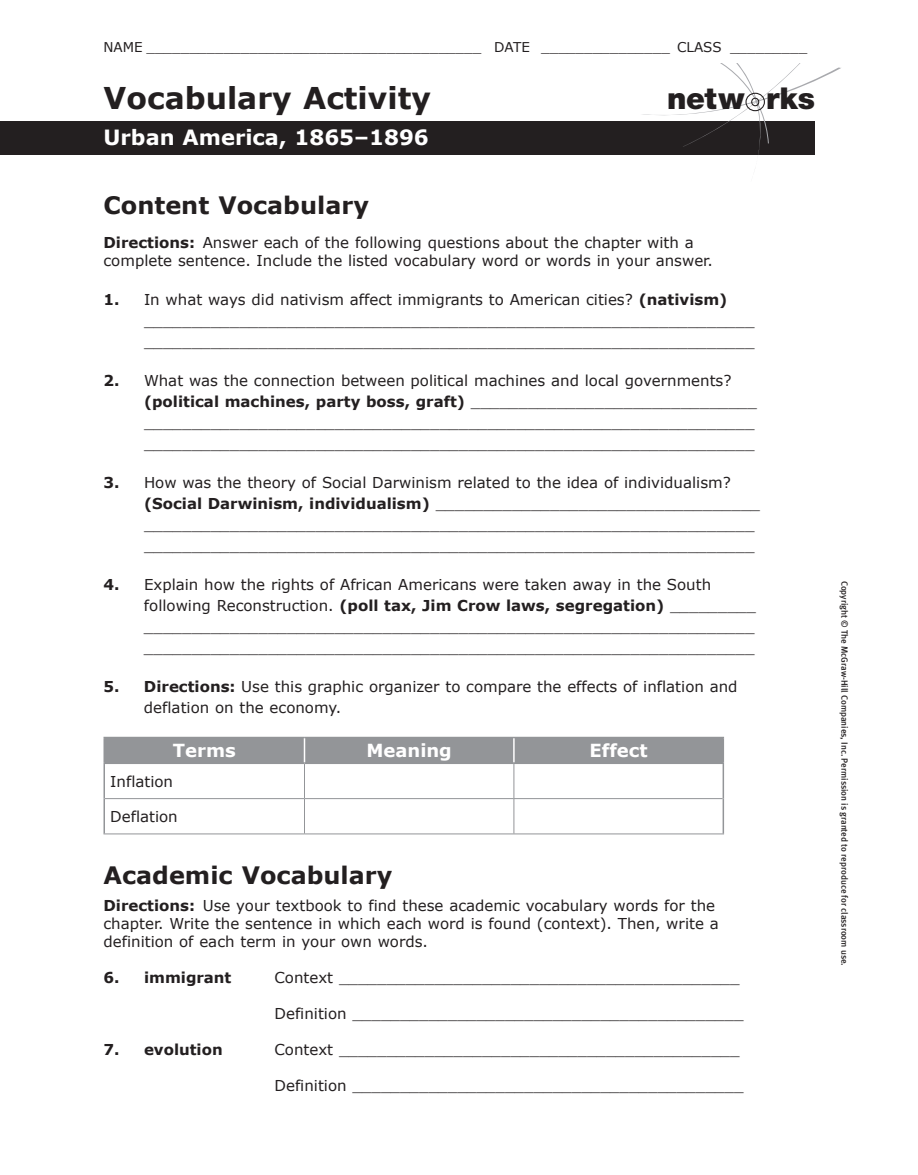
<style>
.page{position:relative;width:918px;height:1175px;background:#fff}
.page>*{position:absolute;margin:0;border:0;box-sizing:border-box;transform-origin:0 0}
.t1{font:900 30.15px "Helvetica Neue LT Std";color:#231f20}
.t2{font:700 30px "Verdana";color:#231f20}
.t3{font:700 24px "Verdana";color:#231f20}
.t4{font:700 21px "Verdana";color:#fff}
.t5{font:700 18px "Verdana";color:#fff}
.t6{font:15px/21px "Verdana";color:#231f20}
.t7{font:700 15px "Verdana";color:#231f20}
.t8{font:13.5px "Verdana";color:#231f20}
.t9{font:500 9px "Meta LF";letter-spacing:-.005em;color:#231f20}
.s1{font-weight:700}
</style>
<div class="page">
<div style="left:0;top:122px;width:814px;height:32px;background:#231f20"></div>
<svg style="left:640px;top:63px;width:201px;height:92px"></svg>
<svg style="left:105px;top:764px;width:618px;height:69px"></svg>
<hr style="left:104px;top:736px;width:200px;height:2px;background:#939598">
<hr style="left:304px;top:736px;width:210px;height:2px;background:#939598">
<hr style="left:514px;top:736px;width:210px;height:2px;background:#939598">
<hr style="left:104px;top:764px;width:1px;height:34px;background:#939598">
<hr style="left:723px;top:764px;width:1px;height:34px;background:#939598">
<div style="left:104px;top:737px;width:620px;height:25px;background:#939598"></div>
<hr style="left:513px;top:738px;width:2px;height:24px;background:#fff">
<hr style="left:304px;top:764px;width:1px;height:34px;background:#939598">
<hr style="left:514px;top:764px;width:1px;height:34px;background:#939598">
<hr style="left:105px;top:798px;width:199px;height:1px;background:#939598">
<hr style="left:304px;top:798px;width:210px;height:1px;background:#939598">
<hr style="left:304px;top:799px;width:1px;height:34px;background:#939598">
<hr style="left:514px;top:798px;width:209px;height:1px;background:#939598">
<hr style="left:514px;top:799px;width:1px;height:34px;background:#939598">
<hr style="left:104px;top:833px;width:200px;height:1px;background:#939598">
<hr style="left:304px;top:833px;width:210px;height:1px;background:#939598">
<hr style="left:514px;top:833px;width:210px;height:1px;background:#939598">
<hr style="left:104px;top:762px;width:200px;height:2px;background:#939598">
<hr style="left:304px;top:762px;width:210px;height:2px;background:#939598">
<hr style="left:514px;top:762px;width:210px;height:2px;background:#939598">
<hr style="left:104px;top:798px;width:1px;height:35px;background:#939598">
<hr style="left:723px;top:798px;width:1px;height:35px;background:#939598">
<p class="t8" style="left:104px;top:38px;width:705px">Name _______________________________________ Date _______________ CLASS _________</p>
<h2 class="t2" style="left:104px;top:77px;width:329px">Vocabulary Activity</h2>
<h3 class="t4" style="left:104px;top:123px;width:327px">Urban America, 1865–1896</h3>
<h3 class="t3" style="left:104px;top:188px;width:267px">Content Vocabulary</h3>
<h1 class="t1" style="left:667px;top:81px;width:150px">netw rks</h1>
<p class="t6" style="left:104px;top:233px;width:611px;line-height:18px"><span class="s1">Directions:</span> Answer each of the following questions about the chapter with a complete sentence. Include the listed vocabulary word or words in your answer.</p>
<p class="t6" style="left:144px;top:288px;width:612px;text-indent:-41px"><span class="s1">1.</span> In what ways did nativism affect immigrants to American cities? <span class="s1">(nativism) </span>________________________________________________________________ ________________________________________________________________</p>
<p class="t6" style="left:144px;top:369px;width:615px;text-indent:-40px"><span class="s1">2.</span> What was the connection between political machines and local governments? <span class="s1">(political machines, party boss, graft)</span> ______________________________ ________________________________________________________________ ________________________________________________________________</p>
<p class="t6" style="left:144px;top:471px;width:618px;text-indent:-40px"><span class="s1">3.</span> How was the theory of Social Darwinism related to the idea of individualism? <span class="s1">(Social Darwinism, individualism)</span> __________________________________ ________________________________________________________________ ________________________________________________________________</p>
<p class="t6" style="left:144px;top:573px;width:613px;text-indent:-40px"><span class="s1">4.</span> Explain how the rights of African Americans were taken away in the South following Reconstruction. <span class="s1">(poll tax, Jim Crow laws, segregation)</span> _________ ________________________________________________________________ ________________________________________________________________</p>
<p class="t6" style="left:144px;top:675px;width:595px;text-indent:-41px"><span class="s1">5. Directions:</span> Use this graphic organizer to compare the effects of inflation and deflation on the economy.</p>
<p class="t5" style="left:173px;top:738px;width:64px">Terms</p>
<p class="t5" style="left:366px;top:738px;width:87px">Meaning</p>
<p class="t5" style="left:590px;top:738px;width:60px">Effect</p>
<p class="t6" style="left:110px;top:770px;width:64px">Inflation</p>
<p class="t6" style="left:110px;top:806px;width:69px">Deflation</p>
<h3 class="t3" style="left:104px;top:858px;width:290px">Academic Vocabulary</h3>
<p class="t6" style="left:104px;top:896px;width:617px;line-height:18px"><span class="s1">Directions:</span> Use your textbook to find these academic vocabulary words for the chapter. Write the sentence in which each word is found (context). Then, write a definition of each term in your own words.</p>
<p class="t7" style="left:104px;top:966px;width:129px">6. immigrant</p>
<p class="t6" style="left:274px;top:966px;width:467px">Context __________________________________________</p>
<p class="t6" style="left:274px;top:1002px;width:471px">Definition _________________________________________</p>
<p class="t7" style="left:104px;top:1038px;width:121px">7. evolution</p>
<p class="t6" style="left:274px;top:1038px;width:467px">Context __________________________________________</p>
<p class="t6" style="left:274px;top:1074px;width:471px">Definition _________________________________________</p>
<p class="t9" style="left:850px;top:581px;width:386px;rotate:90deg">Copyright © The McGraw-Hill Companies, Inc. Permission is granted to reproduce for classroom use.</p>
</div>
